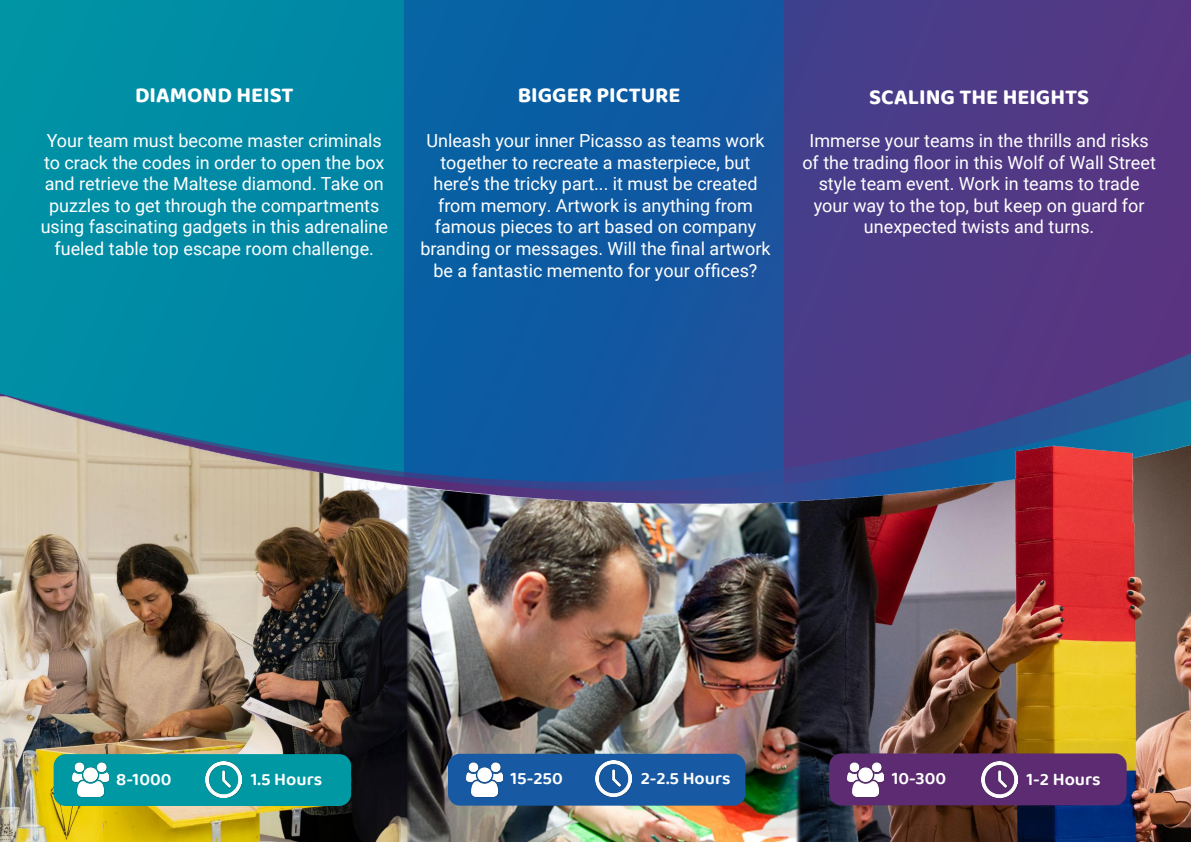
<style>
.page{position:relative;width:1191px;height:842px;background:#fff}
.page>*{position:absolute;margin:0;border:0;box-sizing:border-box;transform-origin:0 0}
.t1{font:700 22px "Baloo 2";color:#fff}
.t2{font:18px/21.6px "Roboto";color:#fff;text-align:center}
.t3{font:600 18px "Baloo 2";color:#fff}
</style>
<div class="page">
<div style="left:0;top:0;width:404px;height:486px;background:#008ba5"></div>
<div style="left:404px;top:0;width:380px;height:535px;background:linear-gradient(to right,#0563a4,#1654a0)"></div>
<div style="left:784px;top:0;width:407px;height:540px;background:#4f3a86"></div>
<img style="left:0;top:279px;width:1191px;height:563px">
<div style="left:54px;top:754px;width:297px;height:52px;background:#0099a3;border-radius:12px"></div>
<div style="left:448px;top:754px;width:297px;height:52px;background:#1759a2;border-radius:12px"></div>
<div style="left:829px;top:753px;width:297px;height:52px;background:#5d2b71;border-radius:12px"></div>
<img style="left:72px;top:762px;width:36px;height:36px">
<img style="left:466px;top:762px;width:36px;height:35px">
<img style="left:847px;top:762px;width:36px;height:35px">
<img style="left:205px;top:762px;width:36px;height:36px">
<img style="left:595px;top:761px;width:36px;height:36px">
<img style="left:981px;top:761px;width:36px;height:36px">
<p class="t1" style="left:135px;top:82px;width:160px">DIAMOND HEIST</p>
<p class="t1" style="left:517px;top:82px;width:164px">BIGGER PICTURE</p>
<p class="t1" style="left:869px;top:83px;width:221px">SCALING THE HEIGHTS</p>
<p class="t2" style="left:41px;top:129px;width:349px">Your team must become master criminals to crack the codes in order to open the box and retrieve the Maltese diamond. Take on puzzles to get through the compartments using fascinating gadgets in this adrenaline fueled table top escape room challenge.</p>
<p class="t2" style="left:420px;top:129px;width:352px">Unleash your inner Picasso as teams work together to recreate a masterpiece, but here’s the tricky part... it must be created from memory. Artwork is anything from famous pieces to art based on company branding or messages. Will the final artwork be a fantastic memento for your offices?</p>
<p class="t2" style="left:802px;top:129px;width:355px">Immerse your teams in the thrills and risks of the trading floor in this Wolf of Wall Street style team event. Work in teams to trade your way to the top, but keep on guard for unexpected twists and turns.</p>
<p class="t3" style="left:116px;top:766px;width:57px">8-1000</p>
<p class="t3" style="left:251px;top:766px;width:73px">1.5 Hours</p>
<p class="t3" style="left:510px;top:765px;width:54px">15-250</p>
<p class="t3" style="left:641px;top:765px;width:91px">2-2.5 Hours</p>
<p class="t3" style="left:891px;top:765px;width:56px">10-300</p>
<p class="t3" style="left:1026px;top:766px;width:76px">1-2 Hours</p>
</div>
